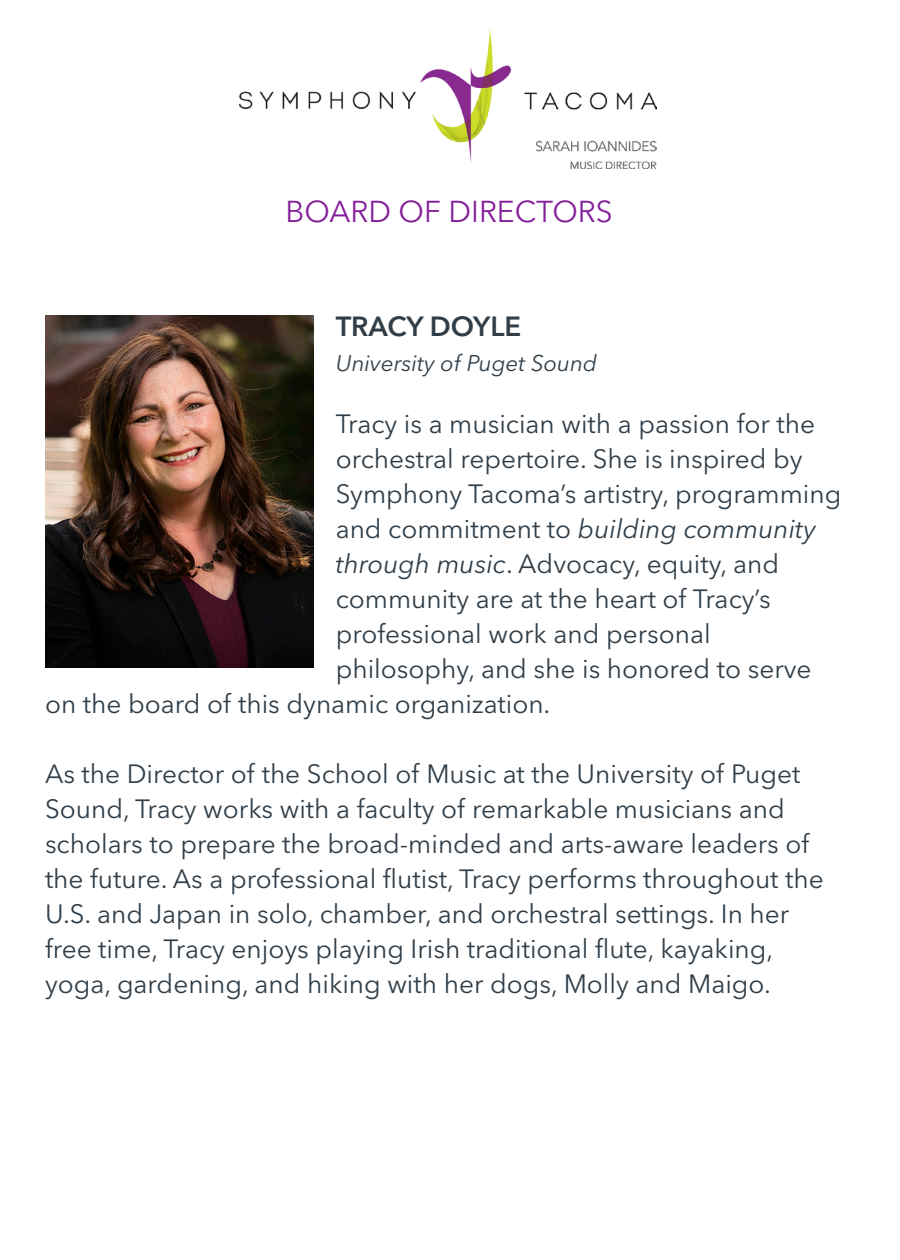
<style>
.page{position:relative;width:900px;height:1260px;background:#fff}
.page>*{position:absolute;margin:0;border:0;box-sizing:border-box;transform-origin:0 0}
.t1{font:30px "Avenir Next LT Pro";color:#85209b}
.t2{font:600 27.5px "Avenir Next LT Pro";color:#313e48}
.t3{font:26.25px/35px "Avenir Next LT Pro";color:#313e48}
.t4{font:italic 22.5px "Avenir Next LT Pro";color:#313e48}
.s1{font-style:italic}
</style>
<div class="page">
<img style="left:240px;top:28px;width:417px;height:141px">
<img style="left:45px;top:315px;width:268px;height:353px">
<p class="t1" style="left:285px;top:194px;width:329px">BOARD OF DIRECTORS</p>
<p class="t2" style="left:336px;top:310px;width:187px">TRACY DOYLE</p>
<p class="t4" style="left:336px;top:350px;width:263px">University of Puget Sound</p>
<p class="t3" style="left:336px;top:406px;width:507px">Tracy is a musician with a passion for the orchestral repertoire. She is inspired by Symphony Tacoma’s artistry, programming and commitment to <span class="s1">building community through music</span>. Advocacy, equity, and</p>
<p class="t3" style="left:336px;top:581px;width:437px">community are at the heart of Tracy’s</p>
<p class="t3" style="left:336px;top:616px;width:377px">professional work and personal</p>
<p class="t3" style="left:336px;top:651px;width:477px">philosophy, and she is honored to serve</p>
<p class="t3" style="left:45px;top:686px;width:507px">on the board of this dynamic organization.</p>
<p class="t3" style="left:45px;top:756px;width:780px">As the Director of the School of Music at the University of Puget Sound, Tracy works with a faculty of remarkable musicians and scholars to prepare the broad-minded and arts-aware leaders of the future. As a professional flutist, Tracy performs throughout the U.S. and Japan in solo, chamber, and orchestral settings. In her</p>
<p class="t3" style="left:45px;top:931px;width:730px">free time, Tracy enjoys playing Irish traditional flute, kayaking,</p>
<p class="t3" style="left:45px;top:966px;width:728px">yoga, gardening, and hiking with her dogs, Molly and Maigo.</p>
</div>
